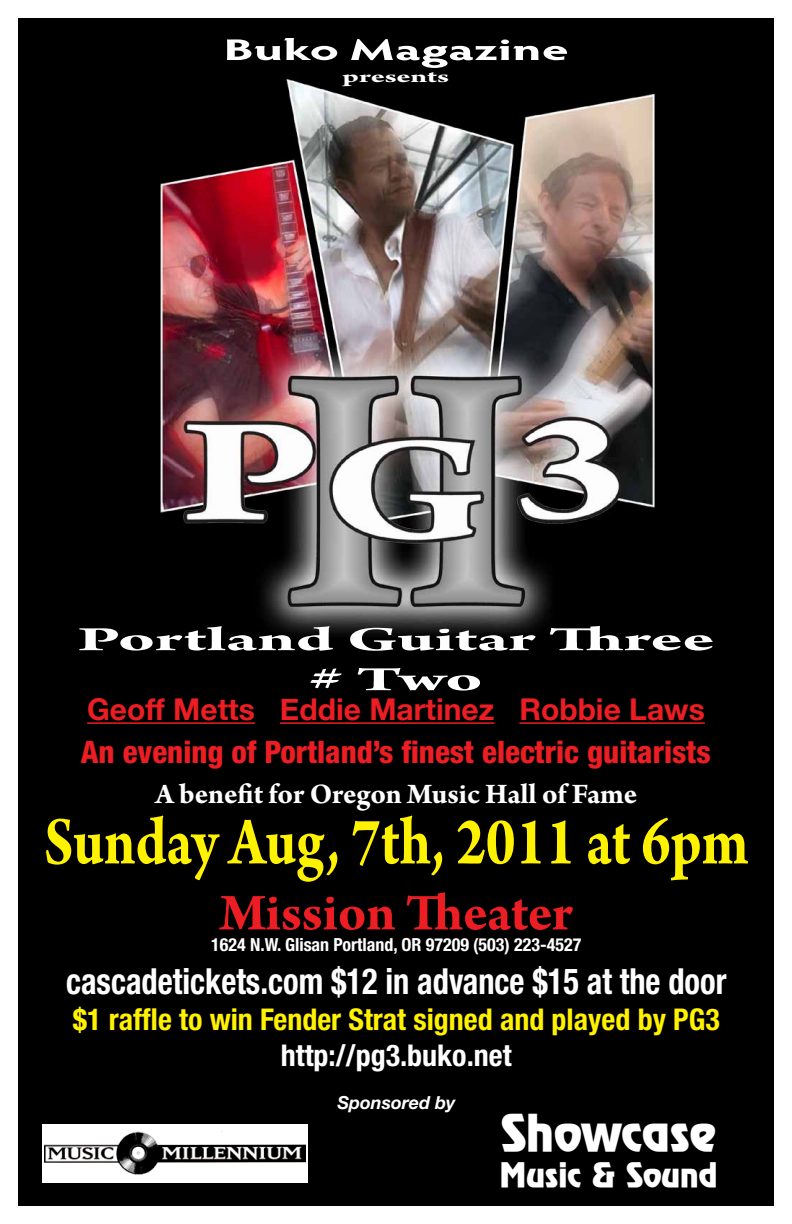
<style>
.page{position:relative;width:792px;height:1224px;background:#fff}
.page>*{position:absolute;margin:0;border:0;box-sizing:border-box;transform-origin:0 0}
.t1{font:700 72px "Arno Pro";color:#fff200;scale:.82 1}
.t2{font:700 55px "Arno Pro";letter-spacing:-.005em;color:#ed1d24}
.t3{font:45px "Revue";color:#fff}
.t4{font:700 condensed 36px "Helvetica Neue";color:#fff;scale:.9 1}
.t5{font:700 36px/40px "Arno Pro";letter-spacing:-.005em;color:#fff;text-align:center;scale:2 1}
.t6{font:800 condensed 31px "Helvetica Neue";color:#ed1d24}
.t7{font:700 condensed 30px "Helvetica Neue";color:#fff200}
.t8{font:700 30px "Helvetica Neue";color:#ed1d24}
.t9{font:700 30px "Arno Pro";letter-spacing:-.005em;color:#fff}
.t10{font:700 condensed 30px "Helvetica Neue";color:#fff}
.t11{font:700 30px "Hypatia Sans Pro";color:#fff;scale:1.75 1}
.t12{font:30px "Revue";color:#fff}
.t13{font:700 condensed 18px "Helvetica Neue";color:#fff}
.t14{font:italic 700 18px "Helvetica Neue";color:#fff}
.t15{font:700 18px "Arno Pro";letter-spacing:-.005em;color:#fff;scale:1.75 1}
</style>
<div class="page">
<div style="left:18px;top:18px;width:756px;height:1188px;background:#000"></div>
<img style="left:160px;top:78px;width:496px;height:556px">
<hr style="left:87px;top:722px;width:168px;height:2px;background:#ed1d24">
<hr style="left:280px;top:722px;width:214px;height:2px;background:#ed1d24">
<hr style="left:519px;top:722px;width:186px;height:2px;background:#ed1d24">
<div style="left:42px;top:1124px;width:266px;height:59px;background:#fff"></div>
<img style="left:45px;top:1131px;width:260px;height:44px">
<p class="t11" style="left:223px;top:28px;width:199px">Buko Magazine</p>
<p class="t15" style="left:343px;top:66px;width:62px">presents</p>
<p class="t5" style="left:78px;top:621px;width:320px">Portland Guitar Three # Two</p>
<p class="t8" style="left:87px;top:691px;width:619px">Geoff Metts Eddie Martinez Robbie Laws</p>
<p class="t6" style="left:81px;top:733px;width:631px">An evening of Portland’s finest electric guitarists</p>
<p class="t9" style="left:155px;top:777px;width:484px">A benefit for Oregon Music Hall of Fame</p>
<h1 class="t1" style="left:44px;top:800px;width:861px">Sunday Aug, 7th, 2011 at 6pm</h1>
<h2 class="t2" style="left:220px;top:881px;width:354px">Mission Theater</h2>
<p class="t13" style="left:211px;top:934px;width:372px">1624 N.W. Glisan Portland, OR 97209 (503) 223-4527</p>
<p class="t4" style="left:66px;top:960px;width:735px">cascadetickets.com $12 in advance $15 at the door</p>
<p class="t7" style="left:73px;top:1001px;width:649px">$1 raffle to win Fender Strat signed and played by PG3</p>
<p class="t10" style="left:281px;top:1037px;width:232px">http://pg3.buko.net</p>
<p class="t14" style="left:338px;top:1092px;width:120px">Sponsored by</p>
<h3 class="t3" style="left:501px;top:1103px;width:217px">Showcase</h3>
<p class="t12" style="left:500px;top:1155px;width:219px">Music &amp; Sound</p>
</div>
